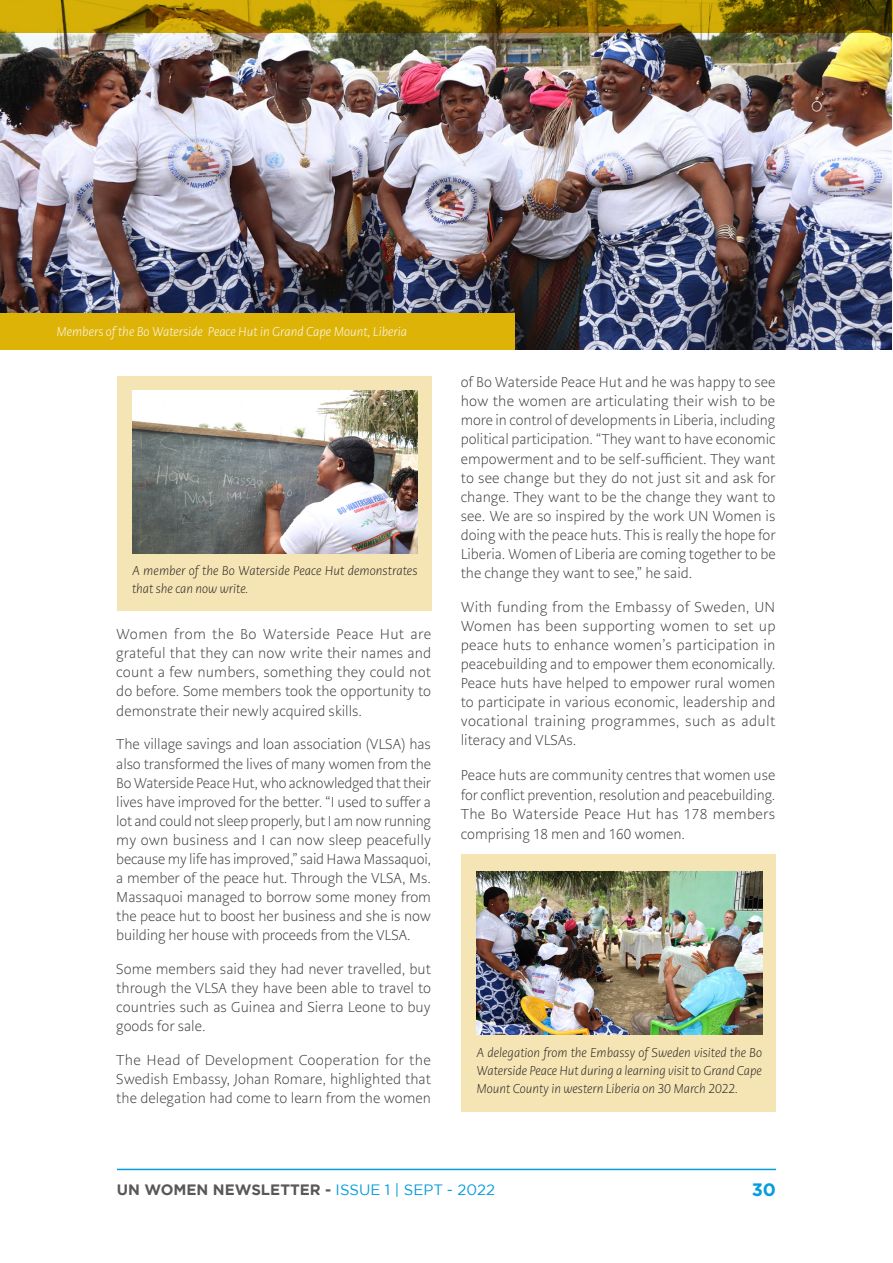
<style>
.page{position:relative;width:893px;height:1263px;background:#fff}
.page>*{position:absolute;margin:0;border:0;box-sizing:border-box;transform-origin:0 0}
.t1{font:700 18px "Gotham";color:#069ddc}
.t2{font:700 15px "Gotham";color:#57585a}
.text_normal{font:300 14.25px/19px "PMN Caecilia Sans Text";color:#3e3e3f;text-align:justify;scale:.95 1}
.text_normal-2{font:300 14.25px/19px "PMN Caecilia Sans Text";color:#3e3e3f;text-align:justify}
.text_normal-3{font:300 14.25px/19px "PMN Caecilia Sans Text";color:#3e3e3f;text-align:justify;scale:.96 1}
.picture_caption{font:italic 300 12.75px/18px "PMN Caecilia Sans Text";color:#231f20;text-align:justify;scale:.95 1}
.picture_caption-2{font:italic 300 12.75px/18px "PMN Caecilia Sans Text";color:#231f20;scale:.96 1}
.picture_caption-3{font:italic 300 12.75px "PMN Caecilia Sans Text";color:#fff;scale:.95 1}
.s1{font-weight:400;color:#069ddc}
</style>
<div class="page">
<hr style="left:117px;top:1169px;width:659px;height:1px;background:#069ddc">
<img style="left:0;top:33px;width:892px;height:316px">
<div style="left:117px;top:376px;width:315px;height:235px;background:#f5e4b4"></div>
<img style="left:132px;top:390px;width:286px;height:164px">
<div style="left:461px;top:854px;width:315px;height:258px;background:#f5e4b4"></div>
<img style="left:476px;top:871px;width:286px;height:163px">
<svg style="left:0;top:0;width:893px;height:33px"></svg>
<div style="left:0;top:313px;width:514px;height:36px;background:#deb308"></div>
<p class="picture_caption-3" style="left:56px;top:324px;width:371px">Members of the Bo Waterside Peace Hut in Grand Cape Mount, Liberia</p>
<p class="picture_caption-2" style="left:132px;top:562px;width:299px">A member of the Bo Waterside Peace Hut demonstrates that she can now write.</p>
<p class="text_normal-2" style="left:116px;top:625px;width:316px">Women from the Bo Waterside Peace Hut are grateful that they can now write their names and count a few numbers, something they could not do before. Some members took the opportunity to demonstrate their newly acquired skills.</p>
<p class="text_normal-3" style="left:116px;top:735px;width:329px">The village savings and loan association (VLSA) has also transformed the lives of many women from the Bo Waterside Peace Hut, who acknowledged that their lives have improved for the better. “I used to suffer a lot and could not sleep properly, but I am now running my own business and I can now sleep peacefully because my life has improved,” said Hawa Massaquoi, a member of the peace hut. Through the VLSA, Ms.<br>Massaquoi managed to borrow some money from the peace hut to boost her business and she is now building her house with proceeds from the VLSA.</p>
<p class="text_normal" style="left:116px;top:959px;width:333px">Some members said they had never travelled, but through the VLSA they have been able to travel to countries such as Guinea and Sierra Leone to buy goods for sale.</p>
<p class="text_normal-2" style="left:116px;top:1050px;width:316px">The Head of Development Cooperation for the Swedish Embassy, Johan Romare, highlighted that the delegation had come to learn from the women</p>
<p class="text_normal" style="left:461px;top:373px;width:333px">of Bo Waterside Peace Hut and he was happy to see how the women are articulating their wish to be more in control of developments in Liberia, including political participation. “They want to have economic empowerment and to be self-sufficient. They want to see change but they do not just sit and ask for change. They want to be the change they want to see. We are so inspired by the work UN Women is doing with the peace huts. This is really the hope for Liberia. Women of Liberia are coming together to be the change they want to see,” he said.</p>
<p class="text_normal-2" style="left:461px;top:597px;width:316px">With funding from the Embassy of Sweden, UN Women has been supporting women to set up peace huts to enhance women’s participation in peacebuilding and to empower them economically.<br>Peace huts have helped to empower rural women to participate in various economic, leadership and vocational training programmes, such as adult literacy and VLSAs.</p>
<p class="text_normal" style="left:461px;top:765px;width:333px;line-height:19.8px">Peace huts are community centres that women use for conflict prevention, resolution and peacebuilding.<br>The Bo Waterside Peace Hut has 178 members comprising 18 men and 160 women.</p>
<p class="picture_caption" style="left:476px;top:1044px;width:302px">A delegation from the Embassy of Sweden visited the Bo Waterside Peace Hut during a learning visit to Grand Cape Mount County in western Liberia on 30 March 2022.</p>
<p class="t2" style="left:117px;top:1180px;width:380px">UN WOMEN NEWSLETTER - <span class="s1">ISSUE 1 | SEPT - 2022</span></p>
<p class="t1" style="left:752px;top:1179px;width:26px">30</p>
</div>
